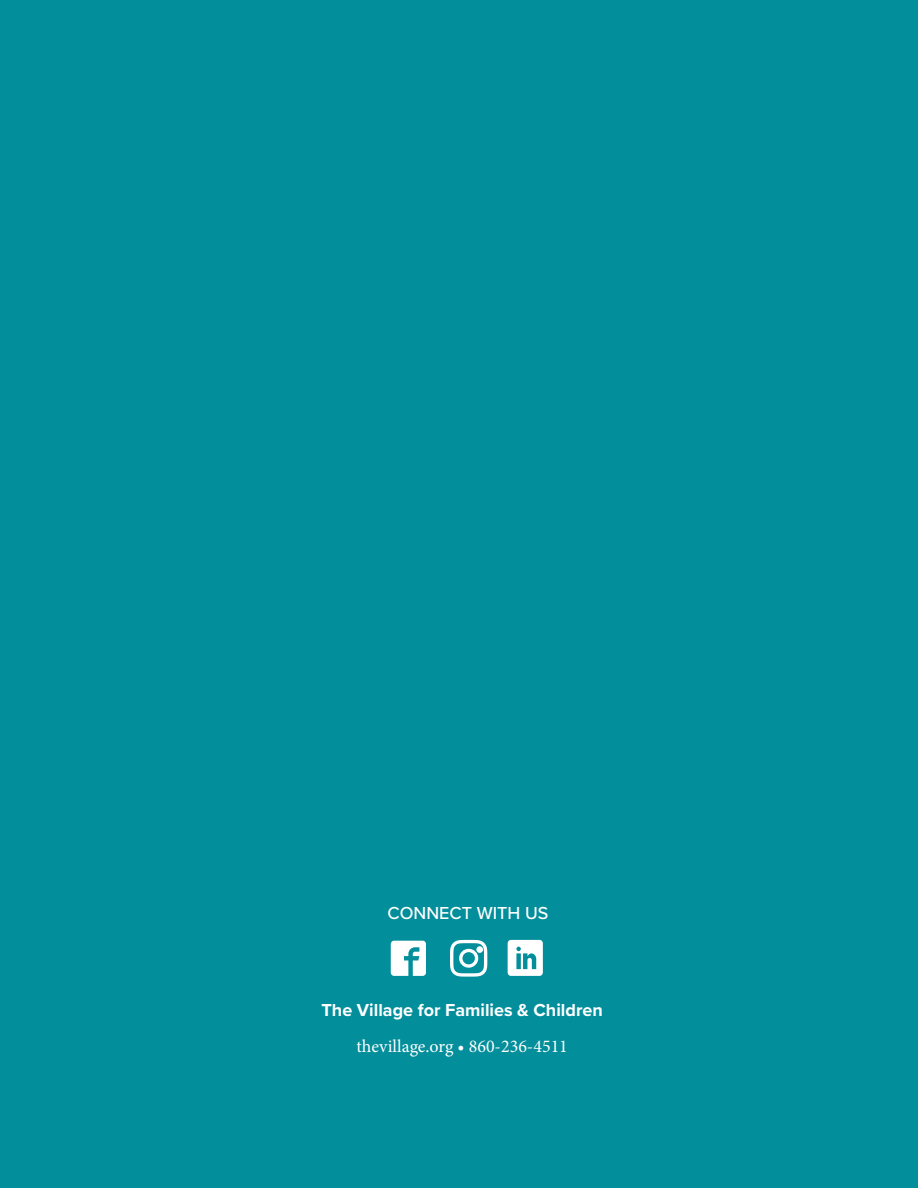
<style>
.page{position:relative;width:918px;height:1188px;background:#038e9b}
.page>*{position:absolute;margin:0;border:0;box-sizing:border-box;transform-origin:0 0}
.t1{font:700 18px "Proxima Nova";color:#fff}
.t2{font:18px "Minion Pro";color:#fff}
.t3{font:500 18px "Proxima Nova";color:#fff}
</style>
<div class="page">
<svg style="left:391px;top:941px;width:35px;height:35px"></svg>
<svg style="left:508px;top:940px;width:35px;height:36px"></svg>
<svg style="left:450px;top:940px;width:37px;height:37px"></svg>
<div style="left:476px;top:946px;width:7px;height:7px;background:#fff;border-radius:50%"></div>
<p class="t3" style="left:388px;top:899px;width:163px">CONNECT WITH US</p>
<p class="t1" style="left:321px;top:997px;width:283px">The Village for Families &amp; Children</p>
<p class="t2" style="left:356px;top:1034px;width:213px">thevillage.org • 860-236-4511</p>
</div>
